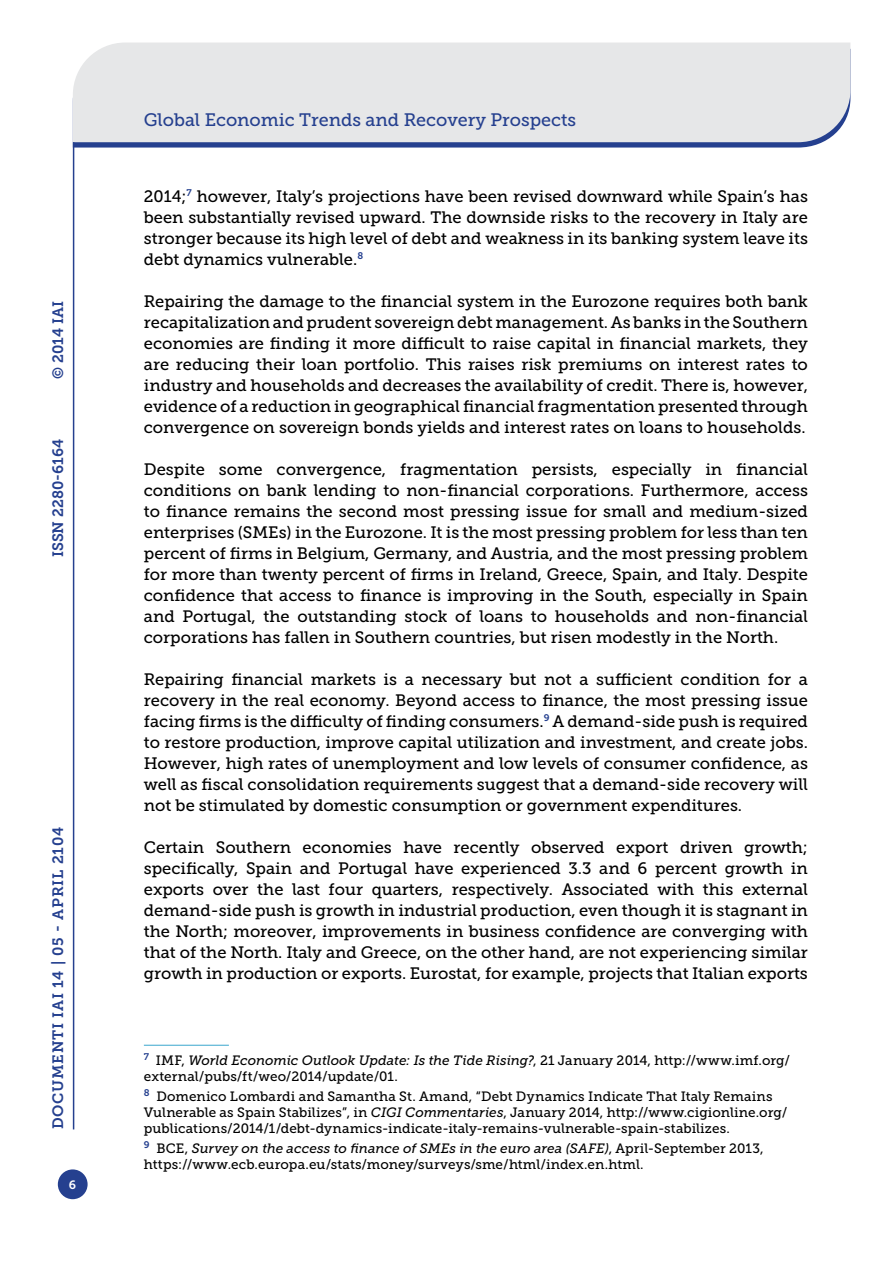
<style>
.page{position:relative;width:893px;height:1263px;background:#fff}
.page>*{position:absolute;margin:0;border:0;box-sizing:border-box;transform-origin:0 0}
.t1{font:18px "Museo Slab 500";color:#25408f}
.t2{font:16.5px/21px "Museo Slab 500";color:#000;text-align:justify}
.t3{font:15px "Museo Slab 700";letter-spacing:.05em;color:#25408f}
.t4{font:15px "Museo Slab 700";color:#25408f}
.t5{font:13.5px/16.2px "Museo Slab 500";letter-spacing:.01em;color:#000}
.t6{font:12px "Museo Slab 700";color:#fff}
.s1{font-style:italic}
</style>
<div class="page">
<svg style="left:74px;top:142px;width:749px;height:6px;fill:#25408f"></svg>
<div style="left:73px;top:43px;width:777px;height:99px;background:#e6e7e8"></div>
<div style="left:58px;top:1169px;width:30px;height:30px;background:#25408f;border-radius:50%"></div>
<hr style="left:73px;top:142px;width:1px;height:987px;background:#25408f">
<hr style="left:144px;top:1045px;width:85px;height:1px;background:#3aa7cd">
<p class="t3" style="left:50px;top:379px;width:79px;rotate:-90deg">© 2014 IAI</p>
<p class="t4" style="left:50px;top:557px;width:120px;rotate:-90deg">ISSN 2280-6164</p>
<p class="t3" style="left:50px;top:1129px;width:304px;rotate:-90deg">DOCUMENTI IAI 14 | 05 - April 2104</p>
<p class="t6" style="left:69px;top:1178px;width:9px">6</p>
<p class="t1" style="left:144px;top:110px;width:434px">Global Economic Trends and Recovery Prospects</p>
<p class="t2" style="left:144px;top:186px;width:666px">2014;<sup>7</sup> however, Italy’s projections have been revised downward while Spain’s has been substantially revised upward. The downside risks to the recovery in Italy are stronger because its high level of debt and weakness in its banking system leave its debt dynamics vulnerable.<sup>8</sup></p>
<p class="t2" style="left:144px;top:291px;width:666px">Repairing the damage to the financial system in the Eurozone requires both bank recapitalization and prudent sovereign debt management. As banks in the Southern economies are finding it more difficult to raise capital in financial markets, they are reducing their loan portfolio. This raises risk premiums on interest rates to industry and households and decreases the availability of credit. There is, however, evidence of a reduction in geographical financial fragmentation presented through convergence on sovereign bonds yields and interest rates on loans to households.</p>
<p class="t2" style="left:144px;top:459px;width:666px">Despite some convergence, fragmentation persists, especially in financial conditions on bank lending to non-financial corporations. Furthermore, access to finance remains the second most pressing issue for small and medium-sized enterprises (SMEs) in the Eurozone. It is the most pressing problem for less than ten percent of firms in Belgium, Germany, and Austria, and the most pressing problem for more than twenty percent of firms in Ireland, Greece, Spain, and Italy. Despite confidence that access to finance is improving in the South, especially in Spain and Portugal, the outstanding stock of loans to households and non-financial corporations has fallen in Southern countries, but risen modestly in the North.</p>
<p class="t2" style="left:144px;top:669px;width:666px">Repairing financial markets is a necessary but not a sufficient condition for a recovery in the real economy. Beyond access to finance, the most pressing issue facing firms is the difficulty of finding consumers.<sup>9</sup> A demand-side push is required to restore production, improve capital utilization and investment, and create jobs.<br>However, high rates of unemployment and low levels of consumer confidence, as well as fiscal consolidation requirements suggest that a demand-side recovery will not be stimulated by domestic consumption or government expenditures.</p>
<p class="t2" style="left:144px;top:837px;width:666px">Certain Southern economies have recently observed export driven growth; specifically, Spain and Portugal have experienced 3.3 and 6 percent growth in exports over the last four quarters, respectively. Associated with this external demand-side push is growth in industrial production, even though it is stagnant in the North; moreover, improvements in business confidence are converging with that of the North. Italy and Greece, on the other hand, are not experiencing similar growth in production or exports. Eurostat, for example, projects that Italian exports</p>
<p class="t5" style="left:144px;top:1052px;width:648px"><sup>7</sup> IMF, <span class="s1">World Economic Outlook Update: Is the Tide Rising?</span>, 21 January 2014, http://www.imf.org/ external/pubs/ft/weo/2014/update/01.</p>
<p class="t5" style="left:144px;top:1088px;width:645px"><sup>8</sup> Domenico Lombardi and Samantha St. Amand, “Debt Dynamics Indicate That Italy Remains<br>Vulnerable as Spain Stabilizes”, in <span class="s1">CIGI Commentaries</span>, January 2014, http://www.cigionline.org/ publications/2014/1/debt-dynamics-indicate-italy-remains-vulnerable-spain-stabilizes.</p>
<p class="t5" style="left:144px;top:1140px;width:16px"><sup>9</sup> BC</p>
<p class="t5" style="left:144px;top:1140px;width:621px;text-indent:32px">E, <span class="s1">Survey on the access to finance of SMEs in the euro area (SAFE)</span>, April-September 2013, https://www.ecb.europa.eu/stats/money/surveys/sme/html/index.en.html.</p>
</div>
